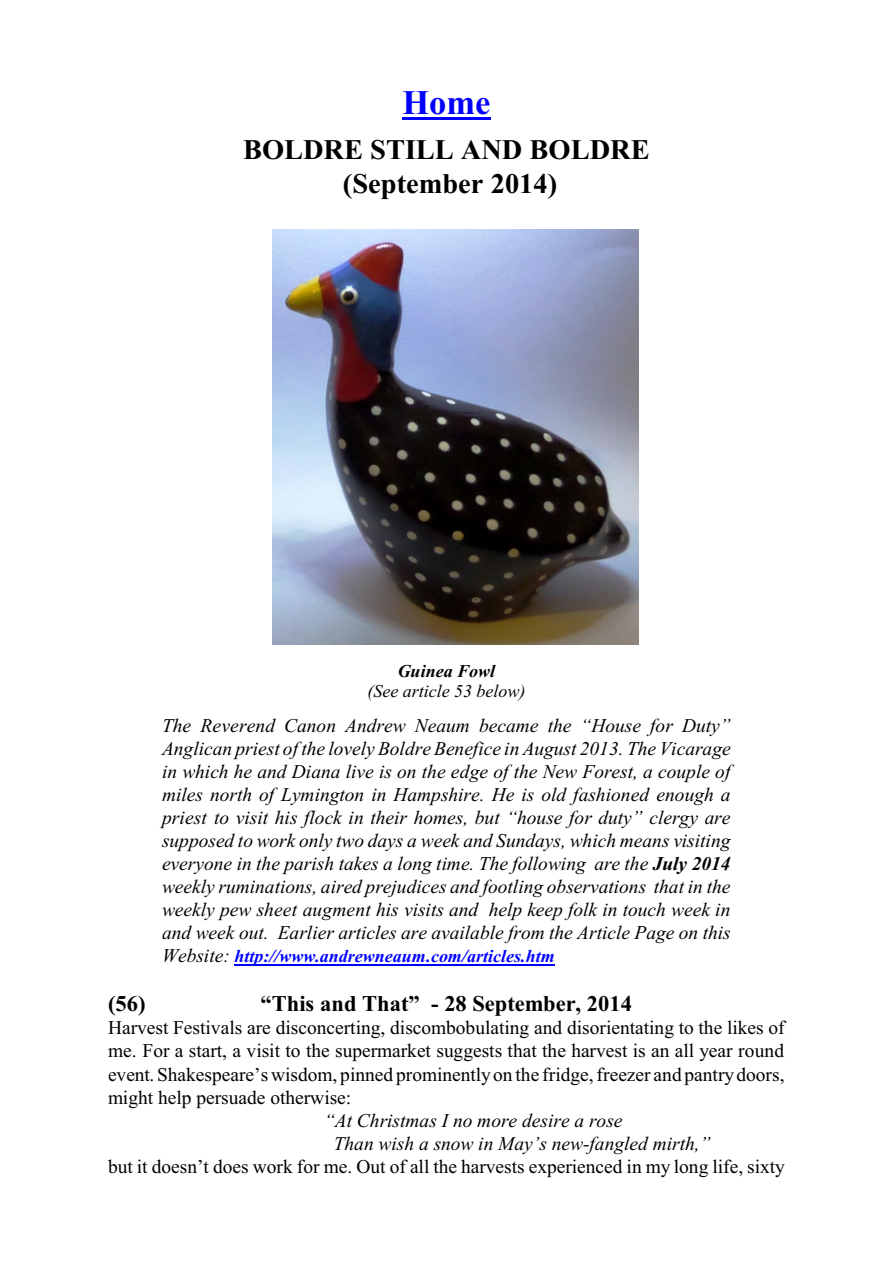
<style>
.page{position:relative;width:893px;height:1263px;background:#fff}
.page>*{position:absolute;margin:0;border:0;box-sizing:border-box;transform-origin:0 0}
.t1{font:700 34.5px "Times New Roman";color:#00f}
.t2{font:700 28.5px/33.3px "Times New Roman";color:#000;text-align:center}
.t3{font:700 22.5px "Times New Roman";color:#000}
.t4{font:italic 19.5px/23.1px "Times New Roman";color:#000;text-align:justify}
.t5{font:19.5px/23.1px "Times New Roman";color:#000;text-align:justify}
.t6{font:italic 700 18px "Times New Roman";color:#00f}
.t7{font:italic 18px "Times New Roman";color:#000}
.t8{font:italic 700 18px "Times New Roman";color:#000}
.s1{font-weight:700}
.s2{font-weight:400;font-size:19.5px;color:#000}
</style>
<div class="page">
<img style="left:273px;top:230px;width:366px;height:414px">
<hr style="left:402px;top:118px;width:88px;height:2px;background:#00f">
<hr style="left:234px;top:965px;width:321px;height:1px;background:#00f">
<h1 class="t1" style="left:402px;top:91px;width:90px">Home</h1>
<h2 class="t2" style="left:243px;top:136px;width:408px">BOLDRE STILL AND BOLDRE (September 2014)</h2>
<p class="t8" style="left:398px;top:664px;width:99px">Guinea Fowl</p>
<p class="t7" style="left:368px;top:685px;width:159px">(See article 53 below)</p>
<p class="t4" style="left:162px;top:715px;width:570px">The Reverend Canon Andrew Neaum became the “House for Duty” Anglican priest of the lovely Boldre Benefice in August 2013. The Vicarage in which he and Diana live is on the edge of the New Forest, a couple of miles north of Lymington in Hampshire. He is old fashioned enough a priest to visit his flock in their homes, but “house for duty” clergy are supposed to work only two days a week and Sundays, which means visiting everyone in the parish takes a long time. The following are the <span class="s1">July 2014 </span>weekly ruminations, aired prejudices and footling observations that in the weekly pew sheet augment his visits and help keep folk in touch week in and week out. Earlier articles are available from the Article Page on this</p>
<p class="t6" style="left:162px;top:950px;width:394px"><span class="s2">Website:</span> http://www.andrewneaum.com/articles.htm</p>
<p class="t3" style="left:108px;top:996px;width:39px">(56)</p>
<p class="t3" style="left:260px;top:996px;width:373px">“This and That” - 28 September, 2014</p>
<p class="t5" style="left:108px;top:1018px;width:678px">Harvest Festivals are disconcerting, discombobulating and disorientating to the likes of me. For a start, a visit to the supermarket suggests that the harvest is an all year round event.Shakespeare’s wisdom, pinned prominentlyon the fridge, freezer and pantrydoors, might help persuade otherwise:</p>
<p class="t4" style="left:334px;top:1110px;width:378px;text-indent:-10px">“At Christmas I no more desire a rose<br>Than wish a snow in May’s new-fangled mirth,”</p>
<p class="t5" style="left:108px;top:1156px;width:678px">but it doesn’t does work for me. Out of all the harvests experienced in my long life, sixty</p>
</div>
